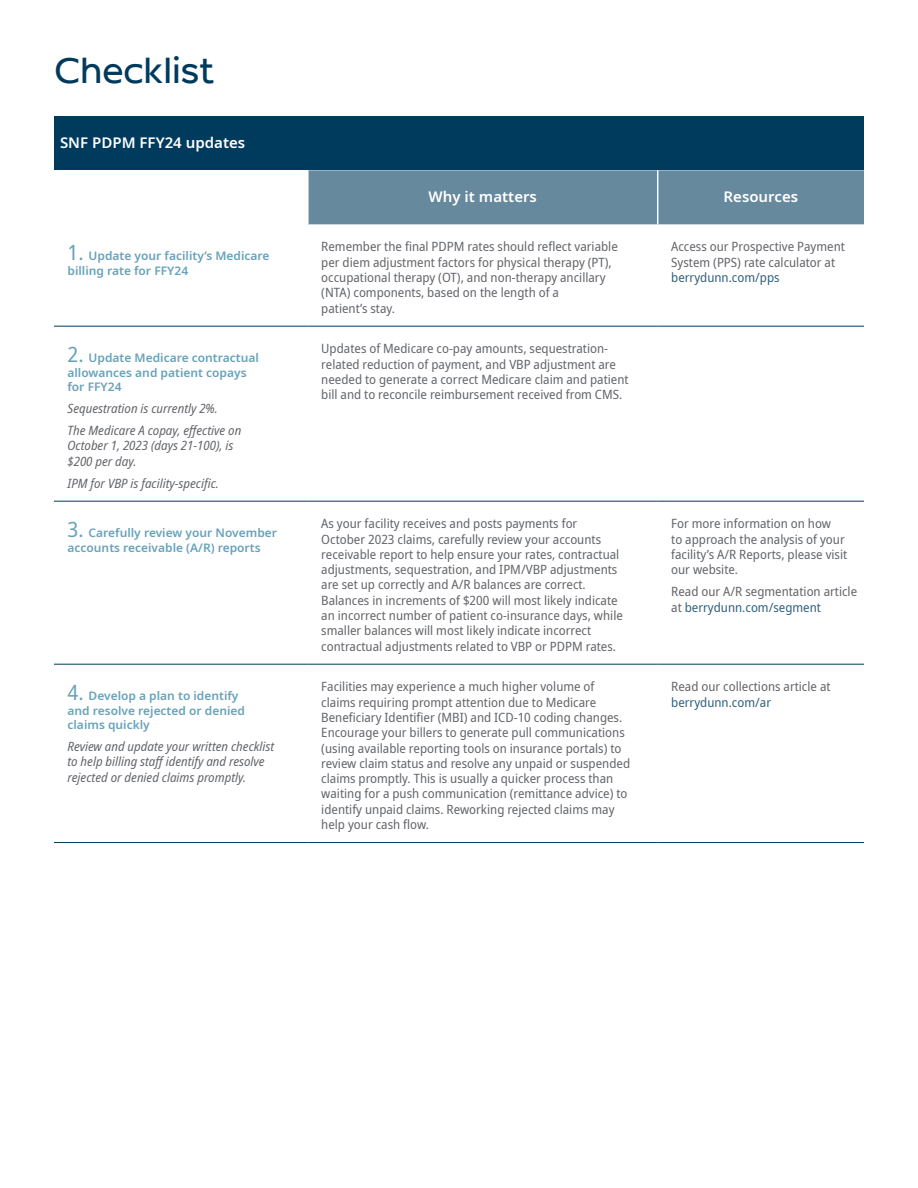
<style>
.page{position:relative;width:918px;height:1188px;background:#fff}
.page>*{position:absolute;margin:0;border:0;box-sizing:border-box;transform-origin:0 0}
.t1{font:36px "Ondo";color:#003a5d}
.t2{font:600 15px "Noto Sans";color:#fff}
.t3{font:semi-condensed 12.75px/15.3px "Noto Sans";color:#636569}
.t4{font:italic semi-condensed 12.75px/15.3px "Noto Sans";color:#636569}
.t5{font:semi-condensed 12.75px "Noto Sans";color:#32617d}
.t6{font:600 12px/14.4px "Noto Sans";color:#68a2b9}
.s1{font-weight:400;font-stretch:semi-condensed;font-size:21px}
.s2{color:#32617d}
</style>
<div class="page">
<div style="left:54px;top:116px;width:810px;height:54px;background:#003a5d"></div>
<div style="left:309px;top:170px;width:555px;height:54px;background:#66899e"></div>
<hr style="left:657px;top:170px;width:1px;height:54px;background:#fff">
<hr style="left:54px;top:326px;width:254px;height:1px;background:#003a5d">
<hr style="left:308px;top:326px;width:350px;height:1px;background:#003a5d">
<hr style="left:658px;top:326px;width:206px;height:1px;background:#003a5d">
<hr style="left:54px;top:501px;width:254px;height:1px;background:#003a5d">
<hr style="left:308px;top:501px;width:350px;height:1px;background:#003a5d">
<hr style="left:54px;top:664px;width:254px;height:1px;background:#003a5d">
<hr style="left:308px;top:664px;width:350px;height:1px;background:#003a5d">
<hr style="left:658px;top:501px;width:206px;height:1px;background:#003a5d">
<hr style="left:658px;top:664px;width:206px;height:1px;background:#003a5d">
<hr style="left:54px;top:842px;width:254px;height:1px;background:#003a5d">
<hr style="left:308px;top:842px;width:350px;height:1px;background:#003a5d">
<hr style="left:658px;top:842px;width:206px;height:1px;background:#003a5d">
<h1 class="t1" style="left:54px;top:49px;width:162px">Checklist</h1>
<p class="t2" style="left:60px;top:132px;width:187px">SNF PDPM FFY24 updates</p>
<p class="t2" style="left:429px;top:186px;width:110px">Why it matters</p>
<p class="t2" style="left:724px;top:186px;width:76px">Resources</p>
<p class="t6" style="left:67px;top:249px;width:204px"><span class="s1">1.</span> Update your facility’s Medicare billing rate for FFY24</p>
<p class="t3" style="left:321px;top:240px;width:298px">Remember the final PDPM rates should reflect variable per diem adjustment factors for physical therapy (PT), occupational therapy (OT), and non-therapy ancillary (NTA) components, based on the length of a<br>patient’s stay.</p>
<p class="t3" style="left:671px;top:240px;width:175px">Access our Prospective Payment<br>System (PPS) rate calculator at</p>
<p class="t5" style="left:671px;top:269px;width:110px">berrydunn.com/pps</p>
<p class="t6" style="left:67px;top:351px;width:193px"><span class="s1">2.</span> Update Medicare contractual allowances and patient copays for FFY24</p>
<p class="t4" style="left:68px;top:398px;width:175px;line-height:22px">Sequestration is currently 2%.<br>The Medicare A copay, effective on</p>
<p class="t4" style="left:68px;top:438px;width:167px">October 1, 2023 (days 21-100), is $200 per day.</p>
<p class="t4" style="left:68px;top:476px;width:153px">IPM for VBP is facility-specific.</p>
<p class="t3" style="left:321px;top:341px;width:309px">Updates of Medicare co-pay amounts, sequestration&shy;related reduction of payment, and VBP adjustment are needed to generate a correct Medicare claim and patient bill and to reconcile reimbursement received from CMS.</p>
<p class="t6" style="left:67px;top:526px;width:211px"><span class="s1">3.</span> Carefully review your November accounts receivable (A/R) reports</p>
<p class="t3" style="left:321px;top:516px;width:303px">As your facility receives and posts payments for October 2023 claims, carefully review your accounts receivable report to help ensure your rates, contractual adjustments, sequestration, and IPM/VBP adjustments are set up correctly and A/R balances are correct.<br>Balances in increments of $200 will most likely indicate an incorrect number of patient co-insurance days, while smaller balances will most likely indicate incorrect contractual adjustments related to VBP or PDPM rates.</p>
<p class="t3" style="left:671px;top:516px;width:178px">For more information on how<br>to approach the analysis of your facility’s A/R Reports, please visit our website.</p>
<p class="t3" style="left:671px;top:584px;width:187px">Read our A/R segmentation article at <span class="s2">berrydunn.com/segment</span></p>
<p class="t6" style="left:67px;top:689px;width:179px"><span class="s1">4.</span> Develop a plan to identify and resolve rejected or denied claims quickly</p>
<p class="t4" style="left:68px;top:739px;width:208px">Review and update your written checklist to help billing staff identify and resolve rejected or denied claims promptly.</p>
<p class="t3" style="left:321px;top:679px;width:310px">Facilities may experience a much higher volume of claims requiring prompt attention due to Medicare Beneficiary Identifier (MBI) and ICD-10 coding changes.<br>Encourage your billers to generate pull communications (using available reporting tools on insurance portals) to review claim status and resolve any unpaid or suspended claims promptly. This is usually a quicker process than waiting for a push communication (remittance advice) to identify unpaid claims. Reworking rejected claims may help your cash flow.</p>
<p class="t3" style="left:671px;top:679px;width:161px">Read our collections article at</p>
<p class="t5" style="left:671px;top:693px;width:101px">berrydunn.com/ar</p>
</div>
